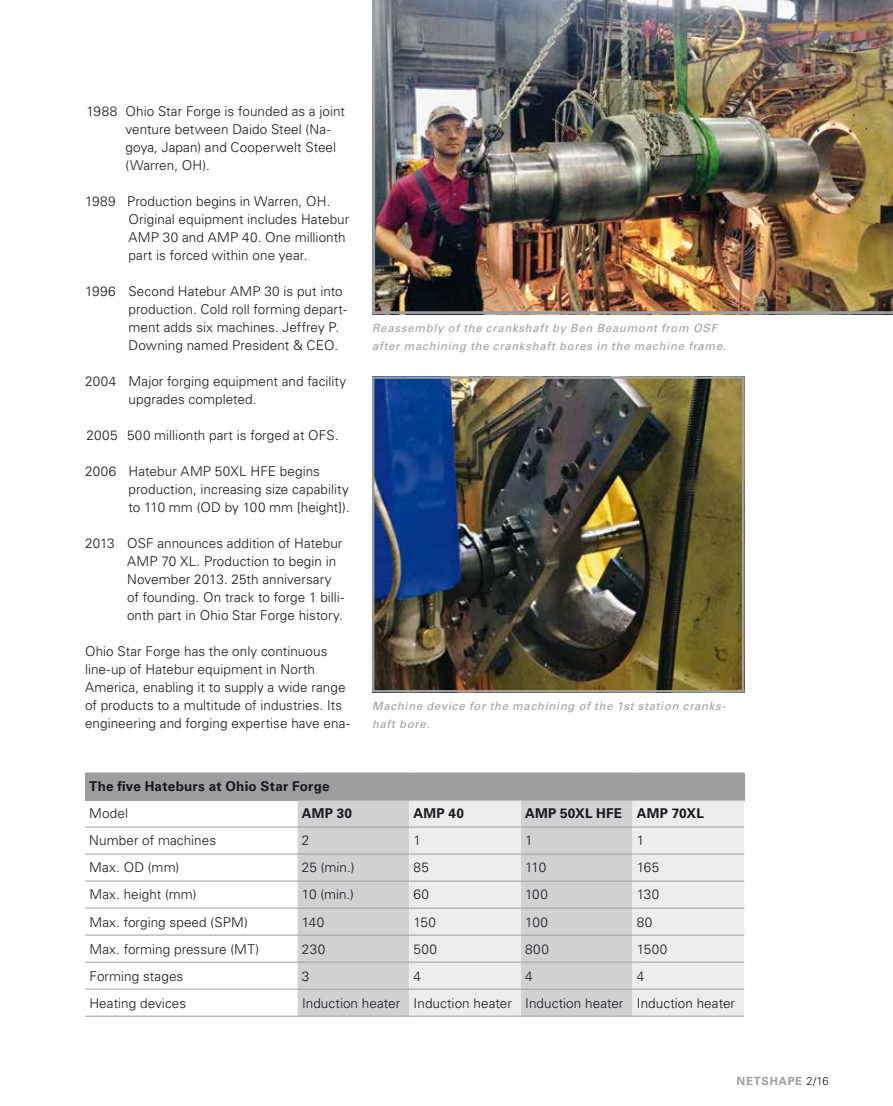
<style>
.page{position:relative;width:893px;height:1106px;background:#fff}
.page>*{position:absolute;margin:0;border:0;box-sizing:border-box;transform-origin:0 0}
.t1{font:300 13.5px/18px "Univers LT Std";letter-spacing:.005em;color:#1a171c}
.t2{font:700 13.5px "Univers LT Std";letter-spacing:.015em;color:#1a171c}
.t3{font:italic 11.25px/18px "Univers LT Std";letter-spacing:.065em;color:#9c9e9f}
.t4{font:700 11.25px "Univers LT Std";letter-spacing:.07em;color:#9c9e9f}
.s1{font-weight:300;color:#1a171c}
</style>
<div class="page">
<img style="left:372px;top:0;width:521px;height:314px">
<img style="left:375px;top:379px;width:366px;height:310px">
<div style="left:372px;top:376px;width:372px;height:316px;border:2px solid #9c9e9f"></div>
<div style="left:85px;top:773px;width:659px;height:27px;background:#9c9e9f"></div>
<div style="left:298px;top:800px;width:111px;height:215px;background:#d0d1d2"></div>
<svg style="left:409px;top:800px;width:335px;height:215px;background:#e1e2e2"></svg>
<hr style="left:85px;top:772px;width:213px;height:1px;background:#9c9e9f">
<hr style="left:298px;top:772px;width:111px;height:1px;background:#9c9e9f">
<hr style="left:409px;top:772px;width:112px;height:1px;background:#9c9e9f">
<hr style="left:521px;top:772px;width:111px;height:1px;background:#9c9e9f">
<hr style="left:632px;top:772px;width:112px;height:1px;background:#9c9e9f">
<hr style="left:85px;top:826px;width:213px;height:1px;background:#9c9e9f">
<hr style="left:298px;top:826px;width:111px;height:1px;background:#9c9e9f">
<hr style="left:409px;top:826px;width:112px;height:1px;background:#9c9e9f">
<hr style="left:521px;top:826px;width:111px;height:1px;background:#9c9e9f">
<hr style="left:632px;top:826px;width:112px;height:1px;background:#9c9e9f">
<hr style="left:85px;top:853px;width:213px;height:1px;background:#9c9e9f">
<hr style="left:298px;top:853px;width:111px;height:1px;background:#9c9e9f">
<hr style="left:409px;top:853px;width:112px;height:1px;background:#9c9e9f">
<hr style="left:521px;top:853px;width:111px;height:1px;background:#9c9e9f">
<hr style="left:632px;top:853px;width:112px;height:1px;background:#9c9e9f">
<hr style="left:85px;top:880px;width:213px;height:1px;background:#9c9e9f">
<hr style="left:298px;top:880px;width:111px;height:1px;background:#9c9e9f">
<hr style="left:409px;top:880px;width:112px;height:1px;background:#9c9e9f">
<hr style="left:521px;top:880px;width:111px;height:1px;background:#9c9e9f">
<hr style="left:632px;top:880px;width:112px;height:1px;background:#9c9e9f">
<hr style="left:85px;top:907px;width:213px;height:1px;background:#9c9e9f">
<hr style="left:298px;top:907px;width:111px;height:1px;background:#9c9e9f">
<hr style="left:409px;top:907px;width:112px;height:1px;background:#9c9e9f">
<hr style="left:521px;top:907px;width:111px;height:1px;background:#9c9e9f">
<hr style="left:632px;top:907px;width:112px;height:1px;background:#9c9e9f">
<hr style="left:85px;top:934px;width:213px;height:1px;background:#9c9e9f">
<hr style="left:298px;top:934px;width:111px;height:1px;background:#9c9e9f">
<hr style="left:409px;top:934px;width:112px;height:1px;background:#9c9e9f">
<hr style="left:521px;top:934px;width:111px;height:1px;background:#9c9e9f">
<hr style="left:632px;top:934px;width:112px;height:1px;background:#9c9e9f">
<hr style="left:85px;top:961px;width:213px;height:1px;background:#9c9e9f">
<hr style="left:298px;top:961px;width:111px;height:1px;background:#9c9e9f">
<hr style="left:409px;top:961px;width:112px;height:1px;background:#9c9e9f">
<hr style="left:521px;top:961px;width:111px;height:1px;background:#9c9e9f">
<hr style="left:632px;top:961px;width:112px;height:1px;background:#9c9e9f">
<hr style="left:85px;top:988px;width:213px;height:1px;background:#9c9e9f">
<hr style="left:298px;top:988px;width:111px;height:1px;background:#9c9e9f">
<hr style="left:409px;top:988px;width:112px;height:1px;background:#9c9e9f">
<hr style="left:521px;top:988px;width:111px;height:1px;background:#9c9e9f">
<hr style="left:632px;top:988px;width:112px;height:1px;background:#9c9e9f">
<hr style="left:85px;top:1015px;width:213px;height:1px;background:#9c9e9f">
<hr style="left:298px;top:1015px;width:111px;height:1px;background:#9c9e9f">
<hr style="left:409px;top:1015px;width:112px;height:1px;background:#9c9e9f">
<hr style="left:521px;top:1015px;width:111px;height:1px;background:#9c9e9f">
<hr style="left:632px;top:1015px;width:112px;height:1px;background:#9c9e9f">
<p class="t1" style="left:126px;top:102px;width:221px;text-indent:-39px">1988 Ohio Star Forge is founded as a joint venture between Daido Steel (Na&shy;goya, Japan) and Cooperwelt Steel (Warren, OH).</p>
<p class="t1" style="left:129px;top:192px;width:222px;text-indent:-43px">1989 Production begins in Warren, OH.<br>Original equipment includes Hatebur AMP 30 and AMP 40. One millionth part is forced within one year.</p>
<p class="t1" style="left:129px;top:282px;width:220px;text-indent:-43px">1996 Second Hatebur AMP 30 is put into production. Cold roll forming depart&shy;ment adds six machines. Jeffrey P.<br>Downing named President &amp; CEO.</p>
<p class="t1" style="left:129px;top:372px;width:219px;text-indent:-43px">2004 Major forging equipment and facility upgrades completed.</p>
<p class="t1" style="left:87px;top:426px;width:254px">2005 500 millionth part is forged at OFS.</p>
<p class="t1" style="left:129px;top:462px;width:222px;text-indent:-43px">2006 Hatebur AMP 50XL HFE begins production, increasing size capability to 110 mm (OD by 100 mm [height]).</p>
<p class="t1" style="left:127px;top:534px;width:219px;text-indent:-42px">2013 OSF announces addition of Hatebur AMP 70 XL. Production to begin in November 2013. 25th anniversary of founding. On track to forge 1 billi&shy;onth part in Ohio Star Forge history.</p>
<p class="t1" style="left:85px;top:642px;width:266px">Ohio Star Forge has the only continuous line-up of Hatebur equipment in North America, enabling it to supply a wide range of products to a multitude of industries. Its engineering and forging expertise have ena-</p>
<p class="t3" style="left:372px;top:319px;width:356px">Reassembly of the crankshaft by Ben Beaumont from OSF after machining the crankshaft bores in the machine frame.</p>
<p class="t3" style="left:372px;top:697px;width:355px">Machine device for the machining of the 1st station cranks&shy;haft bore.</p>
<p class="t2" style="left:89px;top:778px;width:242px">The five Hateburs at Ohio Star Forge</p>
<p class="t1" style="left:89px;top:804px;width:40px">Model</p>
<p class="t2" style="left:302px;top:805px;width:52px">AMP 30</p>
<p class="t2" style="left:414px;top:805px;width:52px">AMP 40</p>
<p class="t2" style="left:525px;top:805px;width:180px">AMP 50XL HFE AMP 70XL</p>
<p class="t1" style="left:89px;top:831px;width:128px">Number of machines</p>
<p class="t1" style="left:302px;top:831px;width:9px">2</p>
<p class="t1" style="left:414px;top:831px;width:9px">1</p>
<p class="t1" style="left:525px;top:831px;width:9px">1</p>
<p class="t1" style="left:637px;top:831px;width:9px">1</p>
<p class="t1" style="left:89px;top:858px;width:92px">Max. OD (mm)</p>
<p class="t1" style="left:302px;top:858px;width:54px">25 (min.)</p>
<p class="t1" style="left:414px;top:858px;width:17px">85</p>
<p class="t1" style="left:525px;top:858px;width:23px">110</p>
<p class="t1" style="left:637px;top:858px;width:24px">165</p>
<p class="t1" style="left:89px;top:885px;width:109px">Max. height (mm)</p>
<p class="t1" style="left:302px;top:885px;width:54px">10 (min.)</p>
<p class="t1" style="left:414px;top:885px;width:17px">60</p>
<p class="t1" style="left:525px;top:885px;width:24px">100</p>
<p class="t1" style="left:637px;top:885px;width:24px">130</p>
<p class="t1" style="left:89px;top:912px;width:160px">Max. forging speed (SPM)</p>
<p class="t1" style="left:302px;top:912px;width:24px">140</p>
<p class="t1" style="left:414px;top:912px;width:24px">150</p>
<p class="t1" style="left:525px;top:912px;width:24px">100</p>
<p class="t1" style="left:637px;top:912px;width:17px">80</p>
<p class="t1" style="left:89px;top:939px;width:171px">Max. forming pressure (MT)</p>
<p class="t1" style="left:302px;top:939px;width:25px">230</p>
<p class="t1" style="left:414px;top:939px;width:25px">500</p>
<p class="t1" style="left:525px;top:939px;width:25px">800</p>
<p class="t1" style="left:637px;top:939px;width:32px">1500</p>
<p class="t1" style="left:89px;top:966px;width:95px">Forming stages</p>
<p class="t1" style="left:302px;top:966px;width:9px">3</p>
<p class="t1" style="left:414px;top:966px;width:9px">4</p>
<p class="t1" style="left:525px;top:966px;width:9px">4</p>
<p class="t1" style="left:637px;top:966px;width:9px">4</p>
<p class="t1" style="left:89px;top:993px;width:98px">Heating devices</p>
<p class="t1" style="left:302px;top:993px;width:435px">Induction heater Induction heater Induction heater Induction heater</p>
<p class="t4" style="left:736px;top:1074px;width:94px">NETSHAPE <span class="s1">2/16</span></p>
</div>
